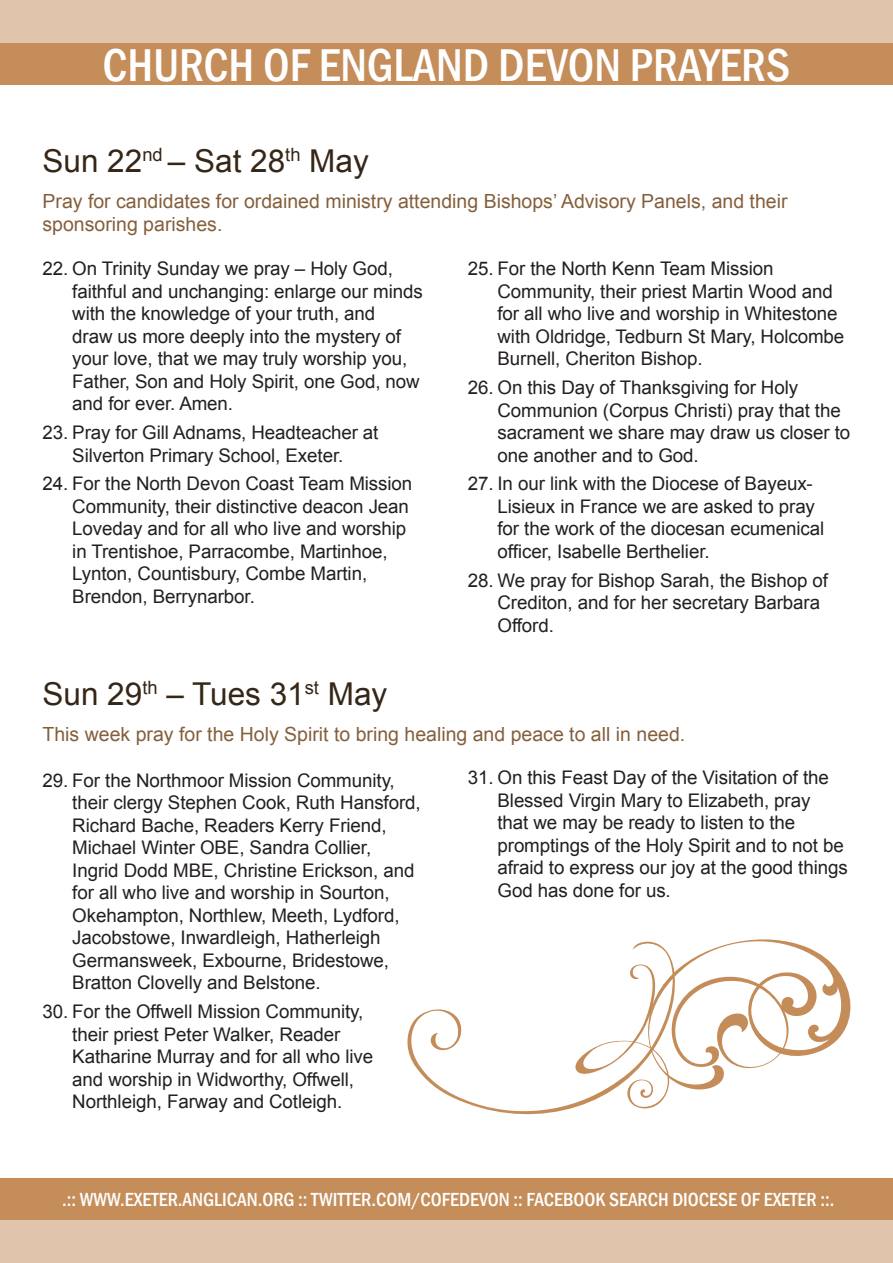
<style>
.page{position:relative;width:893px;height:1263px;background:#fff}
.page>*{position:absolute;margin:0;border:0;box-sizing:border-box;transform-origin:0 0}
.t1{font:500 condensed 47.25px "Franklin Gothic";color:#fff}
.t2{font:31.5px "Arial";color:#352617}
.t3{font:19.5px/23.4px "Arial";color:#845f3c}
.t4{font:500 condensed 19.5px "Franklin Gothic";color:#fff}
.t5{font:18.75px/22.5px "Arial";letter-spacing:-.005em;color:#231f20}
</style>
<div class="page">
<div style="left:0;top:43px;width:893px;height:42px;background:#c48d5a"></div>
<div style="left:0;top:0;width:893px;height:43px;background:#e0c5ac"></div>
<div style="left:0;top:1178px;width:893px;height:42px;background:#c48d5a"></div>
<div style="left:0;top:1220px;width:893px;height:43px;background:#e0c5ac"></div>
<svg style="left:407px;top:939px;width:444px;height:176px"></svg>
<svg style="left:581px;top:979px;width:92px;height:95px"></svg>
<svg style="left:751px;top:974px;width:58px;height:74px"></svg>
<h1 class="t1" style="left:103px;top:34px;width:689px">CHURCH OF ENGLAND DEVON PRAYERS</h1>
<h2 class="t2" style="left:43px;top:139px;width:328px">Sun 22<sup>nd</sup> – Sat 28<sup>th</sup> May</h2>
<p class="t3" style="left:43px;top:189px;width:746px">Pray for candidates for ordained ministry attending Bishops’ Advisory Panels, and their sponsoring parishes.</p>
<p class="t5" style="left:72px;top:257px;width:352px;text-indent:-30px">22. On Trinity Sunday we pray – Holy God, faithful and unchanging: enlarge our minds with the knowledge of your truth, and<br>draw us more deeply into the mystery of your love, that we may truly worship you, Father, Son and Holy Spirit, one God, now and for ever. Amen.</p>
<p class="t5" style="left:43px;top:421px;width:337px;text-align:center">23. Pray for Gill Adnams, Headteacher at<br>Silverton Primary School, Exeter.</p>
<p class="t5" style="left:72px;top:472px;width:342px;text-indent:-30px">24. For the North Devon Coast Team Mission Community, their distinctive deacon Jean Loveday and for all who live and worship in Trentishoe, Parracombe, Martinhoe, Lynton, Countisbury, Combe Martin, Brendon, Berrynarbor.</p>
<p class="t5" style="left:497px;top:257px;width:348px;text-indent:-30px">25. For the North Kenn Team Mission Community, their priest Martin Wood and for all who live and worship in Whitestone with Oldridge, Tedburn St Mary, Holcombe Burnell, Cheriton Bishop.</p>
<p class="t5" style="left:497px;top:376px;width:354px;text-indent:-30px">26. On this Day of Thanksgiving for Holy Communion (Corpus Christi) pray that the sacrament we share may draw us closer to one another and to God.</p>
<p class="t5" style="left:497px;top:472px;width:328px;text-indent:-30px">27. In our link with the Diocese of Bayeux-Lisieux in France we are asked to pray for the work of the diocesan ecumenical officer, Isabelle Berthelier.</p>
<p class="t5" style="left:497px;top:569px;width:332px;text-indent:-30px">28. We pray for Bishop Sarah, the Bishop of<br>Crediton, and for her secretary Barbara<br>Offord.</p>
<h2 class="t2" style="left:43px;top:672px;width:346px">Sun 29<sup>th</sup> – Tues 31<sup>st</sup> May</h2>
<p class="t3" style="left:43px;top:722px;width:644px">This week pray for the Holy Spirit to bring healing and peace to all in need.</p>
<p class="t5" style="left:72px;top:769px;width:350px;text-indent:-30px">29. For the Northmoor Mission Community, their clergy Stephen Cook, Ruth Hansford, Richard Bache, Readers Kerry Friend, Michael Winter OBE, Sandra Collier, Ingrid Dodd MBE, Christine Erickson, and for all who live and worship in Sourton, Okehampton, Northlew, Meeth, Lydford, Jacobstowe, Inwardleigh, Hatherleigh Germansweek, Exbourne, Bridestowe, Bratton Clovelly and Belstone.</p>
<p class="t5" style="left:72px;top:1000px;width:302px;text-indent:-30px">30. For the Offwell Mission Community, their priest Peter Walker, Reader Katharine Murray and for all who live and worship in Widworthy, Offwell, Northleigh, Farway and Cotleigh.</p>
<p class="t5" style="left:497px;top:766px;width:352px;text-indent:-30px">31. On this Feast Day of the Visitation of the Blessed Virgin Mary to Elizabeth, pray<br>that we may be ready to listen to the promptings of the Holy Spirit and to not be afraid to express our joy at the good things God has done for us.</p>
<p class="t4" style="left:62px;top:1187px;width:774px">.:: WWW.EXETER.ANGLICAN.ORG :: TWITTER.COM/COFEDEVON :: FACEBOOK SEARCH DIOCESE OF EXETER ::.</p>
</div>
